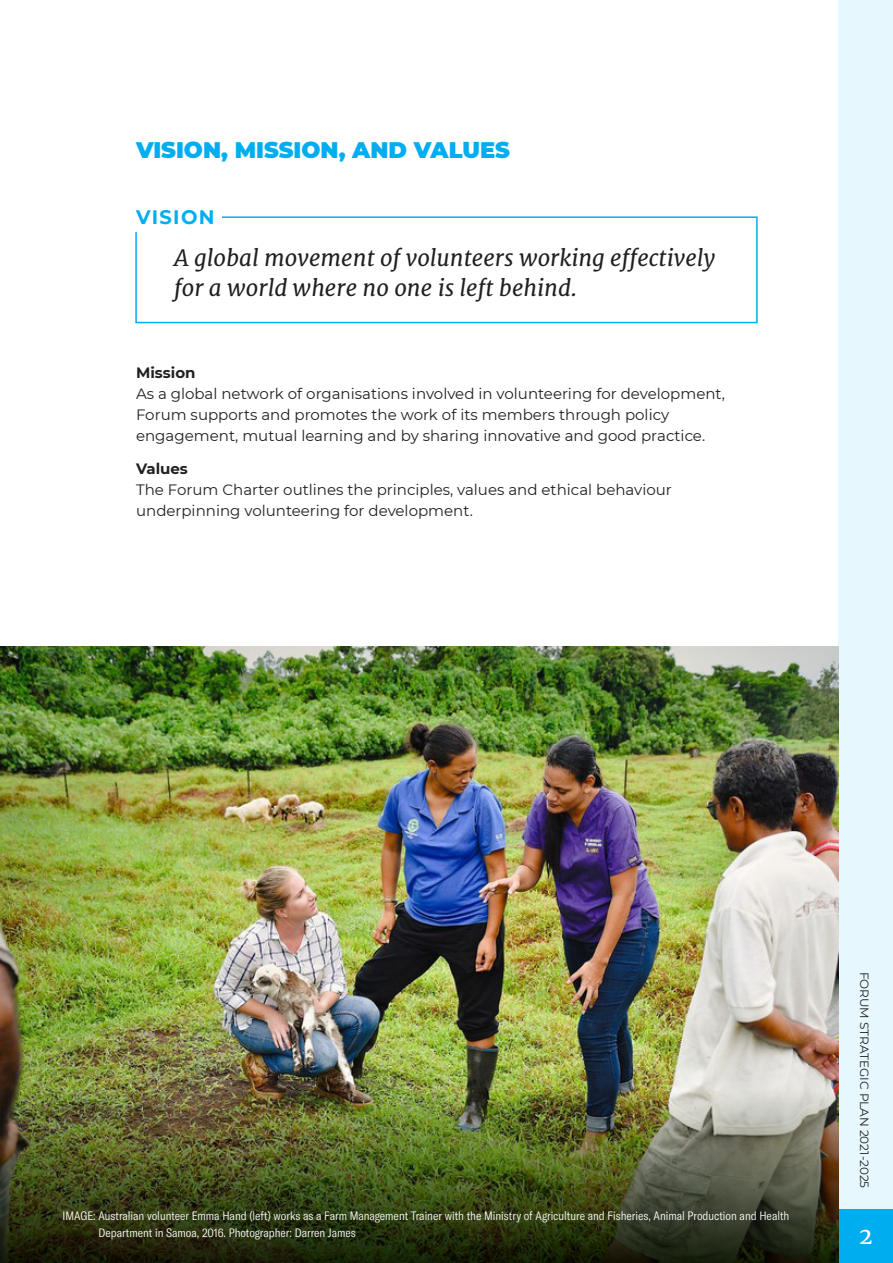
<style>
.page{position:relative;width:893px;height:1263px;background:#fff}
.page>*{position:absolute;margin:0;border:0;box-sizing:border-box;transform-origin:0 0}
.t1{font:italic 22.5px/30px "Merriweather";color:#231f20}
.t2{font:900 22.5px "Montserrat";color:#00aeef}
.t3{font:22.5px "Merriweather";color:#fff}
.t4{font:700 19.5px "Montserrat";letter-spacing:.07em;color:#00aeef}
.t5{font:15px/21px "Montserrat";color:#231f20}
.t6{font:300 condensed 12px/16.5px "GT America";color:#fff}
.t7{font:12px "Montserrat";color:#231f20}
.s1{font-weight:700}
</style>
<div class="page">
<div style="left:839px;top:0;width:54px;height:1263px;background:#e6f7fd"></div>
<div style="left:839px;top:1210px;width:54px;height:53px;background:#00aeef"></div>
<div style="left:135px;top:216px;width:623px;height:107px;border:2px solid #00aeef"></div>
<img style="left:0;top:646px;width:839px;height:445px">
<div style="left:130px;top:200px;width:92px;height:32px;background:#fff"></div>
<img style="left:0;top:1091px;width:839px;height:172px">
<p class="t2" style="left:136px;top:133px;width:375px">VISION, MISSION, AND VALUES</p>
<p class="t4" style="left:136px;top:203px;width:80px">VISION</p>
<p class="t1" style="left:174px;top:243px;width:543px">A global movement of volunteers working effectively for a world where no one is left behind.</p>
<p class="t5" style="left:136px;top:361px;width:590px"><span class="s1">Mission<br></span>As a global network of organisations involved in volunteering for development, Forum supports and promotes the work of its members through policy engagement, mutual learning and by sharing innovative and good practice.</p>
<p class="t5" style="left:136px;top:458px;width:537px"><span class="s1">Values<br></span>The Forum Charter outlines the principles, values and ethical behaviour underpinning volunteering for development.</p>
<p class="t6" style="left:98px;top:1208px;width:692px;text-indent:-36px">IMAGE: Australian volunteer Emma Hand (left) works as a Farm Management Trainer with the Ministry of Agriculture and Fisheries, Animal Production and Health<br>Department in Samoa, 2016. Photographer: Darren James</p>
<p class="t7" style="left:873px;top:972px;width:218px;rotate:90deg">FORUM STRATEGIC PLAN 2021-2025</p>
<h1 class="t3" style="left:859px;top:1222px;width:15px">2</h1>
</div>
